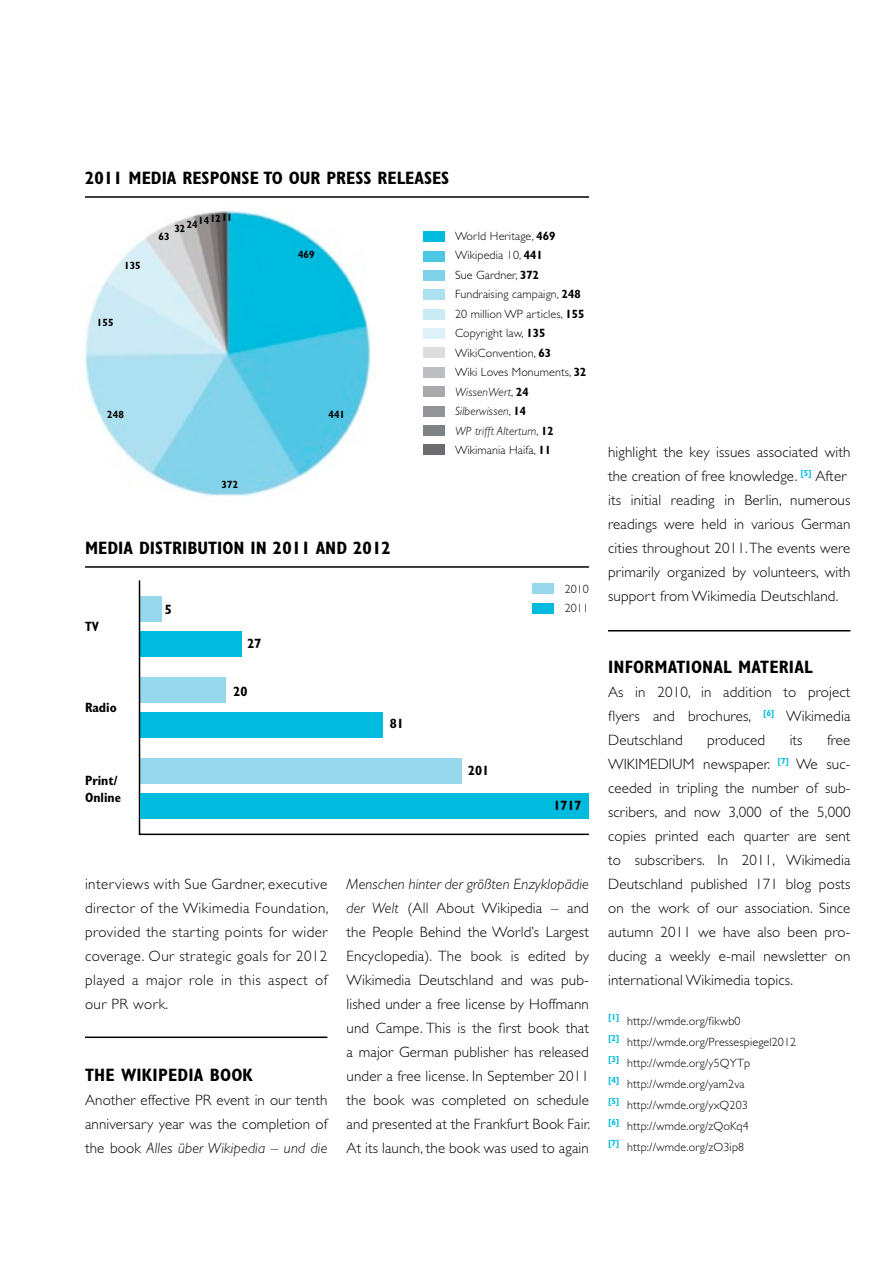
<style>
.page{position:relative;width:893px;height:1263px;background:#fff}
.page>*{position:absolute;margin:0;border:0;box-sizing:border-box;transform-origin:0 0}
.t1{font:700 condensed 18px "Gill Sans";color:#000}
.t2{font:300 15px/24px "Gill Sans";letter-spacing:.01em;color:#000;text-align:justify}
.t3{font:700 condensed 13.5px/16.5px "Gill Sans";color:#000}
.t4{font:300 12px/19.5px "Gill Sans";letter-spacing:.01em;color:#000}
.t5{font:700 condensed 10.5px "Gill Sans";letter-spacing:.01em;color:#000}
.s1{font-weight:700;font-stretch:condensed}
.s2{font-style:italic}
</style>
<div class="page">
<hr style="left:85px;top:1036px;width:242px;height:2px;background:#000">
<hr style="left:85px;top:196px;width:504px;height:2px;background:#000">
<div style="left:423px;top:231px;width:21px;height:11px;background:#00bbde"></div>
<div style="left:423px;top:251px;width:21px;height:10px;background:#4bc6e3"></div>
<div style="left:423px;top:270px;width:21px;height:11px;background:#80d2ea"></div>
<div style="left:423px;top:290px;width:21px;height:10px;background:#ace0ef"></div>
<div style="left:423px;top:309px;width:21px;height:11px;background:#caebf4"></div>
<div style="left:423px;top:328px;width:21px;height:11px;background:#def1f8"></div>
<div style="left:423px;top:348px;width:21px;height:10px;background:#dcddde"></div>
<div style="left:423px;top:367px;width:21px;height:11px;background:#bbbdc0"></div>
<div style="left:423px;top:386px;width:21px;height:11px;background:#a7a9ac"></div>
<div style="left:423px;top:406px;width:21px;height:10px;background:#939498"></div>
<div style="left:423px;top:425px;width:21px;height:11px;background:#7f8284"></div>
<div style="left:423px;top:444px;width:21px;height:11px;background:#6d6d71"></div>
<img style="left:85px;top:210px;width:286px;height:287px">
<hr style="left:85px;top:566px;width:504px;height:2px;background:#000">
<svg style="left:138px;top:580px;width:451px;height:256px"></svg>
<div style="left:140px;top:793px;width:449px;height:25px;background:#00bbde"></div>
<hr style="left:608px;top:630px;width:242px;height:1px;background:#000">
<p class="t1" style="left:85px;top:167px;width:303px">2011 MEDIA RESPONSE TO OUR PRESS RELEASES</p>
<p class="t5" style="left:124px;top:259px;width:18px">135</p>
<p class="t5" style="left:174px;top:214px;width:60px">3224141211</p>
<p class="t5" style="left:159px;top:230px;width:13px">63</p>
<p class="t5" style="left:97px;top:316px;width:18px">155</p>
<p class="t5" style="left:107px;top:409px;width:18px">248</p>
<p class="t5" style="left:222px;top:478px;width:18px">372</p>
<p class="t5" style="left:298px;top:248px;width:18px">469</p>
<p class="t5" style="left:328px;top:409px;width:18px">441</p>
<p class="t1" style="left:85px;top:537px;width:307px">MEDIA DISTRIBUTION IN 2011 AND 2012</p>
<p class="t3" style="left:85px;top:618px;width:16px">TV</p>
<p class="t3" style="left:85px;top:699px;width:33px">RADIO</p>
<p class="t3" style="left:85px;top:772px;width:37px">PRINT/<br>ONLINE</p>
<p class="t3" style="left:165px;top:601px;width:9px">5</p>
<p class="t3" style="left:247px;top:635px;width:16px">27</p>
<p class="t3" style="left:233px;top:683px;width:16px">20</p>
<p class="t3" style="left:390px;top:715px;width:16px">81</p>
<p class="t4" style="left:455px;top:226px;width:133px">World Heritage, <span class="s1">469<br></span>Wikipedia 10, <span class="s1">441<br></span>Sue Gardner, <span class="s1">372<br></span>Fundraising campaign, <span class="s1">248<br></span>20 million WP articles, <span class="s1">155<br></span>Copyright law, <span class="s1">135<br></span>WikiConvention, <span class="s1">63<br></span>Wiki Loves Monuments, <span class="s1">32<br></span><span class="s2">WissenWert</span>, <span class="s1">24<br></span><span class="s2">Silberwissen</span>, <span class="s1">14<br></span><span class="s2">WP trifft Altertum</span>, <span class="s1">12<br></span>Wikimania Haifa, <span class="s1">11</span></p>
<p class="t3" style="left:468px;top:762px;width:23px">201</p>
<p class="t4" style="left:565px;top:579px;width:25px">2010<br>2011</p>
<p class="t3" style="left:553px;top:797px;width:30px">1717</p>
<p class="t2" style="left:85px;top:871px;width:245px">interviews with Sue Gardner, executive director of the Wikimedia Foundation, provided the starting points for wider coverage. Our strategic goals for 2012 played a major role in this aspect of our PR work.</p>
<p class="t1" style="left:85px;top:1064px;width:170px">THE WIKIPEDIA BOOK</p>
<p class="t2" style="left:85px;top:1087px;width:244px">Another effective PR event in our tenth anniversary year was the completion of the book <span class="s2">Alles über Wikipedia – und die</span></p>
<p class="t2" style="left:347px;top:871px;width:245px"><span class="s2">Menschen hinter der größten Enzyklopädie der Welt</span> (All About Wikipedia – and the People Behind the World’s Largest Encyclopedia). The book is edited by Wikimedia Deutschland and was pub&shy;lished under a free license by Hoffmann und Campe. This is the first book that a major German publisher has released under a free license. In September 2011 the book was completed on schedule and presented at the Frankfurt Book Fair.<br>At its launch, the book was used to again</p>
<p class="t2" style="left:608px;top:439px;width:244px;text-align:left">highlight the key issues associated with the creation of free knowledge. <sup>[5]</sup> After its initial reading in Berlin, numerous readings were held in various German cities throughout 2011. The events were primarily organized by volunteers, with support from Wikimedia Deutschland.</p>
<p class="t1" style="left:608px;top:656px;width:206px">INFORMATIONAL MATERIAL</p>
<p class="t2" style="left:608px;top:679px;width:244px">As in 2010, in addition to project flyers and brochures, <sup>[6]</sup> Wikimedia Deutschland</p>
<p class="t2" style="left:608px;top:727px;width:244px;text-indent:219px">free WIKIMEDIUM newspaper. <sup>[7]</sup> We suc&shy;ceeded in tripling the number of sub&shy;scribers, and now 3,000 of the 5,000 copies printed each quarter are sent to subscribers. In 2011, Wikimedia Deutschland published 171 blog posts on the work of our association. Since autumn 2011 we have also been pro&shy;ducing a weekly e-mail newsletter on international Wikimedia topics.</p>
<p class="t4" style="left:608px;top:1010px;width:190px;line-height:21px"><sup>[1]</sup> http://wmde.org/fikwb0<br><sup>[2]</sup> http://wmde.org/Pressespiegel2012 <sup>[3]</sup> http://wmde.org/y5QYTp<br><sup>[4]</sup> http://wmde.org/yam2va<br><sup>[5]</sup> http://wmde.org/yxQ203<br><sup>[6]</sup> http://wmde.org/zQoKq4<br><sup>[7]</sup> http://wmde.org/zO3ip8</p>
<p class="t2" style="left:707px;top:727px;width:59px">produced</p>
<p class="t2" style="left:790px;top:727px;width:14px">its</p>
</div>
